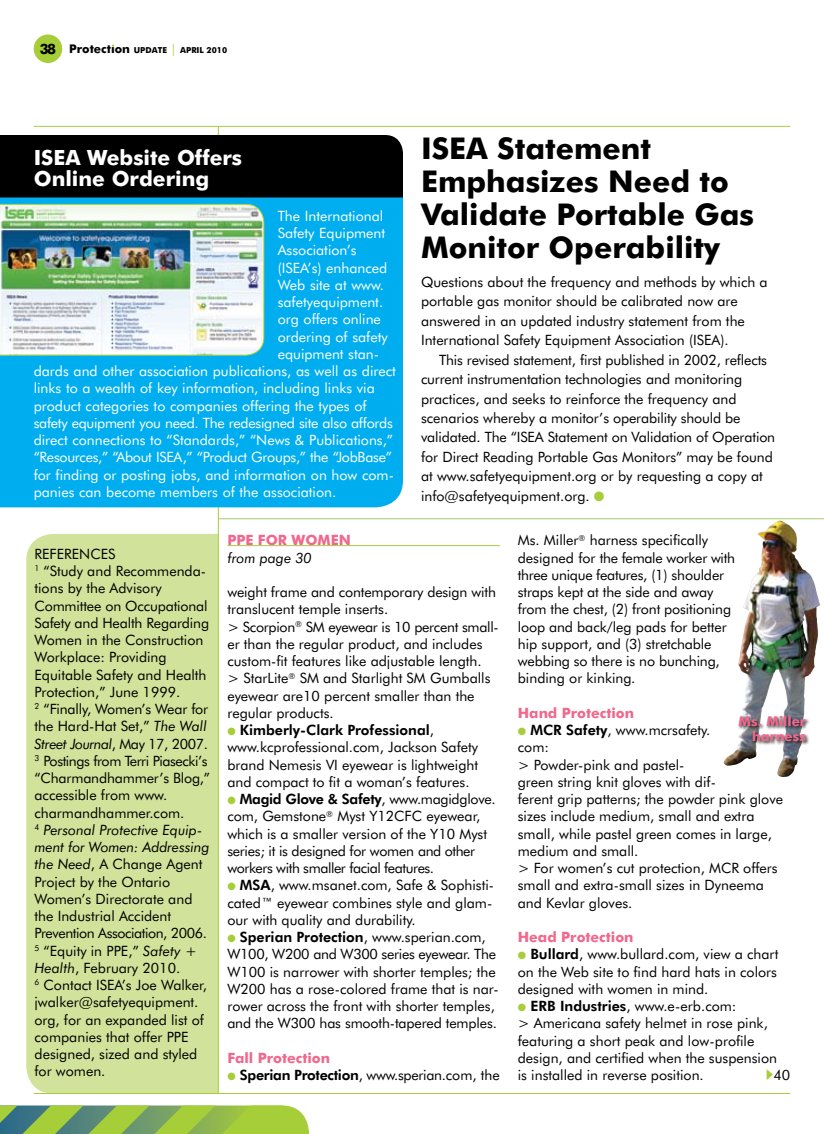
<style>
.page{position:relative;width:824px;height:1134px;background:#fff}
.page>*{position:absolute;margin:0;border:0;box-sizing:border-box;transform-origin:0 0}
.t1{font:700 30px/33px "Futura BT";color:#000}
.t2{font:700 21px/21px "Futura BT";color:#fff}
.t3{font:14.25px/17.2px "Futura BT";color:#000}
.t4{font:14.25px "Futura BT";color:#fff}
.t5{font:14.25px/17.2px "Futura BT";letter-spacing:-.02em;color:#000}
.t6{font:14.25px "Futura BT";letter-spacing:-.02em;color:#fff}
.t7{font:700 14.25px "Futura BT";color:#f1678d}
.t8{font:italic 14.25px "Futura BT";color:#000}
.t9{font:700 13.5px/15px "Futura BT";color:#f1678d;text-align:right}
.t10{font:700 12px "Futura BT";color:#000}
.t11{font:700 8.25px "Futura BT";color:#000}
.s1{font-size:14.25px}
.s2{font-size:8.25px}
.s3{font-weight:400;font-size:12px;color:#a6ce39}
.s4{color:#a6ce39}
.s5{font-style:italic}
.s6{font-weight:800}
.s7{font-family:"Sam Two Font";font-size:13.5px;color:#a6ce39}
</style>
<div class="page">
<div style="left:26px;top:534px;width:229px;height:559px;background:#d1e39a;border-radius:27px"></div>
<div style="left:218px;top:518px;width:115px;height:576px;background:#fff"></div>
<hr style="left:218px;top:126px;width:1px;height:968px;background:#a6ce39">
<div style="left:0;top:463px;width:403px;height:44px;background:#00aeef"></div>
<hr style="left:34px;top:1093px;width:756px;height:1px;background:#a6ce39">
<svg style="left:0;top:1106px;width:309px;height:28px;background:#8bb552"></svg>
<div style="left:34px;top:35px;width:28px;height:28px;background:#a6ce39;border-radius:50%"></div>
<hr style="left:218px;top:518px;width:606px;height:1px;background:#a0ce67">
<hr style="left:227px;top:545px;width:273px;height:1px;background:#a6ce39">
<hr style="left:34px;top:126px;width:756px;height:1px;background:#a6ce39">
<div style="left:0;top:135px;width:403px;height:62px;background:#000"></div>
<div style="left:0;top:197px;width:403px;height:266px;background:#00aeef"></div>
<img style="left:0;top:204px;width:264px;height:151px">
<img style="left:723px;top:522px;width:54px;height:243px">
<div style="left:737px;top:715px;width:87px;height:80px;background:#000;opacity:.85"></div>
<p class="t10" style="left:40px;top:42px;width:101px"><span class="s1">38</span> Protection <span class="s2">update</span></p>
<p class="t11" style="left:171px;top:45px;width:58px"><span class="s3">|</span> APRIL 2010</p>
<h2 class="t2" style="left:34px;top:147px;width:210px">ISEA Website Offers<br>Online Ordering</h2>
<p class="t4" style="left:278px;top:207px;width:107px">The International</p>
<p class="t4" style="left:278px;top:224px;width:109px">Safety Equipment</p>
<p class="t4" style="left:278px;top:242px;width:80px">Association’s</p>
<p class="t4" style="left:278px;top:259px;width:111px">(ISEA’s) enhanced</p>
<p class="t4" style="left:278px;top:276px;width:108px">Web site at www.</p>
<p class="t4" style="left:278px;top:293px;width:107px">safetyequipment.</p>
<p class="t4" style="left:278px;top:311px;width:105px">org offers online</p>
<p class="t4" style="left:278px;top:328px;width:111px">ordering of safety</p>
<p class="t4" style="left:278px;top:345px;width:103px">equipment stan-</p>
<p class="t4" style="left:34px;top:362px;width:363px">dards and other association publications, as well as direct</p>
<p class="t4" style="left:34px;top:380px;width:342px">links to a wealth of key information, including links via</p>
<p class="t4" style="left:34px;top:397px;width:334px">product categories to companies offering the types of</p>
<p class="t6" style="left:34px;top:414px;width:360px">safety equipment you need. The redesigned site also affords</p>
<p class="t4" style="left:34px;top:431px;width:361px">direct connections to “Standards,” “News &amp; Publications,”</p>
<p class="t6" style="left:34px;top:449px;width:360px">“Resources,” “About ISEA,” “Product Groups,” the “JobBase”</p>
<p class="t4" style="left:34px;top:466px;width:361px">for finding or posting jobs, and information on how com-</p>
<p class="t4" style="left:34px;top:483px;width:304px">panies can become members of the association.</p>
<h1 class="t1" style="left:421px;top:132px;width:334px">ISEA Statement<br>Emphasizes Need to<br>Validate Portable Gas<br>Monitor Operability</h1>
<p class="t3" style="left:421px;top:272px;width:348px;line-height:19.5px">Questions about the frequency and methods by which a portable gas monitor should be calibrated now are answered in an updated industry statement from the International Safety Equipment Association (ISEA).</p>
<p class="t3" style="left:421px;top:350px;width:356px;line-height:19.5px;text-indent:18px">This revised statement, first published in 2002, reflects current instrumentation technologies and monitoring practices, and seeks to reinforce the frequency and scenarios whereby a monitor’s operability should be validated. The “ISEA Statement on Validation of Operation for Direct Reading Portable Gas Monitors” may be found at www.safetyequipment.org or by requesting a copy at info@safetyequipment.org. <span class="s4">●</span></p>
<p class="t3" style="left:34px;top:545px;width:177px">References<br><sup>1</sup> “Study and Recommenda&shy;tions by the Advisory<br>Committee on Occupational<br>Safety and Health Regarding<br>Women in the Construction<br>Workplace: Providing<br>Equitable Safety and Health<br>Protection,” June 1999.<br><sup>2</sup> “Finally, Women’s Wear for the Hard-Hat Set,” <span class="s5">The Wall<br>Street Journal</span>, May 17, 2007.<br><sup>3</sup> Postings from Terri Piasecki’s “Charmandhammer’s Blog,” accessible from www. charmandhammer.com.<br><sup>4</sup> <span class="s5">Personal Protective Equip&shy;ment for Women: Addressing the Need</span>, A Change Agent<br>Project by the Ontario<br>Women’s Directorate and the Industrial Accident<br>Prevention Association, 2006.<br><sup>5</sup> “Equity in PPE,” <span class="s5">Safety +<br>Health</span>, February 2010.<br><sup>6</sup> Contact ISEA’s Joe Walker, jwalker@safetyequipment. org, for an expanded list of companies that offer PPE designed, sized and styled for women.</p>
<p class="t7" style="left:227px;top:531px;width:125px">PPE FOR WOMEN</p>
<p class="t8" style="left:227px;top:549px;width:86px">from page 30</p>
<p class="t3" style="left:227px;top:583px;width:273px">weight frame and contemporary design with translucent temple inserts.<br>&gt; Scorpion<sup>®</sup> SM eyewear is 10 percent small&shy;er than the regular product, and includes custom-fit features like adjustable length.<br>&gt; StarLite<sup>®</sup> SM and Starlight SM Gumballs eyewear are10 percent smaller than the regular products.</p>
<p class="t3" style="left:227px;top:721px;width:252px"><span class="s4">●</span> <span class="s6">Kimberly-Clark Professional</span>, www.kcprofessional.com, Jackson Safety brand Nemesis VI eyewear is lightweight and compact to fit a woman’s features.</p>
<p class="t5" style="left:227px;top:790px;width:270px"><span class="s4">●</span> <span class="s6">Magid Glove &amp; Safety</span>, www.magidglove. com, Gemstone<sup>®</sup> Myst Y12CFC eyewear, which is a smaller version of the Y10 Myst series; it is designed for women and other workers with smaller facial features.</p>
<p class="t3" style="left:227px;top:876px;width:268px"><span class="s4">●</span> <span class="s6">MSA</span>, www.msanet.com, Safe &amp; Sophisti&shy;cated™ eyewear combines style and glam&shy;our with quality and durability.</p>
<p class="t3" style="left:227px;top:928px;width:273px"><span class="s4">●</span> <span class="s6">Sperian Protection</span>, www.sperian.com, W100, W200 and W300 series eyewear. The W100 is narrower with shorter temples; the W200 has a rose-colored frame that is nar&shy;rower across the front with shorter temples, and the W300 has smooth-tapered temples.</p>
<p class="t7" style="left:227px;top:1049px;width:104px">Fall Protection</p>
<p class="t5" style="left:227px;top:1066px;width:274px"><span class="s4">●</span> <span class="s6">Sperian Protection</span>, www.sperian.com, the</p>
<p class="t3" style="left:518px;top:531px;width:219px">Ms. Miller<sup>®</sup> harness specifically designed for the female worker with three unique features, (1) shoulder straps kept at the side and away from the chest, (2) front positioning loop and back/leg pads for better hip support, and (3) stretchable webbing so there is no bunching, binding or kinking.</p>
<p class="t7" style="left:518px;top:704px;width:118px">Hand Protection</p>
<p class="t3" style="left:518px;top:721px;width:267px"><span class="s4">●</span> <span class="s6">MCR Safety</span>, www.mcrsafety.<br>com:<br>&gt; Powder-pink and pastel-<br>green string knit gloves with dif-<br>ferent grip patterns; the powder pink glove sizes include medium, small and extra small, while pastel green comes in large, medium and small.<br>&gt; For women’s cut protection, MCR offers small and extra-small sizes in Dyneema and Kevlar gloves.</p>
<p class="t7" style="left:518px;top:928px;width:117px">Head Protection</p>
<p class="t3" style="left:518px;top:945px;width:262px;text-align:justify"><span class="s4">●</span> <span class="s6">Bullard</span>, www.bullard.com, view a chart on the Web site to find hard hats in colors designed with women in mind.</p>
<p class="t3" style="left:518px;top:997px;width:261px"><span class="s4">●</span> <span class="s6">ERB Industries</span>, www.e-erb.com:<br>&gt; Americana safety helmet in rose pink, featuring a short peak and low-profile design, and certified when the suspension is installed in reverse position.</p>
<p class="t9" style="left:738px;top:714px;width:69px">Ms. Miller harness</p>
<p class="t3" style="left:766px;top:1066px;width:25px"><span class="s7">a</span>40</p>
</div>
